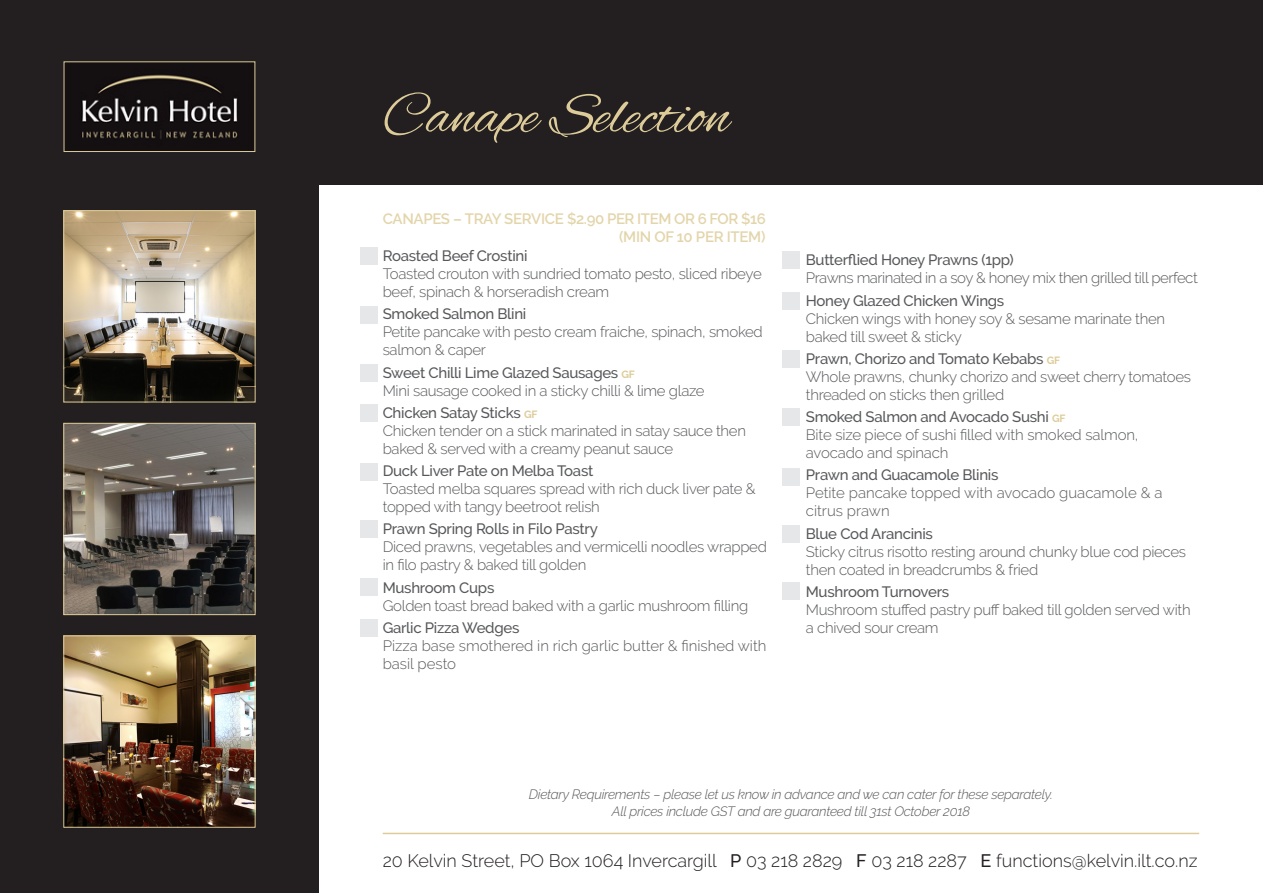
<style>
.page{position:relative;width:1263px;height:893px;background:#fff}
.page>*{position:absolute;margin:0;border:0;box-sizing:border-box;transform-origin:0 0}
.t1{font:60px "Alex Brush";color:#ddcc9a}
.t2{font:300 18px "Raleway";color:#231f20}
.t3{font:300 15px/18px "Raleway";letter-spacing:-.02em;color:#57585a}
.t4{font:300 15px/18px "Raleway";color:#57585a}
.t5{font:600 15px/18px "Raleway";letter-spacing:-.02em;color:#e3d5ab;text-align:right}
.t6{font:italic 300 13.5px/16.2px "Raleway";letter-spacing:-.02em;color:#57585a;text-align:center}
.s1{font-weight:500}
.s2{font-weight:700;font-size:10.5px;color:#ddcc9a}
</style>
<div class="page">
<div style="left:0;top:0;width:319px;height:893px;background:#231f20"></div>
<img style="left:66px;top:64px;width:187px;height:86px">
<div style="left:64px;top:62px;width:191px;height:90px;border:1px solid #ddcc9a"></div>
<div style="left:308px;top:0;width:955px;height:185px;background:#231f20"></div>
<div style="left:360px;top:247px;width:17px;height:17px;background:#e6e7e9"></div>
<div style="left:783px;top:252px;width:17px;height:17px;background:#e6e7e9"></div>
<div style="left:782px;top:293px;width:17px;height:17px;background:#e6e7e9"></div>
<div style="left:782px;top:351px;width:17px;height:17px;background:#e6e7e9"></div>
<div style="left:782px;top:408px;width:17px;height:17px;background:#e6e7e9"></div>
<div style="left:782px;top:468px;width:17px;height:17px;background:#e6e7e9"></div>
<div style="left:782px;top:525px;width:17px;height:17px;background:#e6e7e9"></div>
<div style="left:782px;top:582px;width:17px;height:17px;background:#e6e7e9"></div>
<div style="left:360px;top:307px;width:17px;height:17px;background:#e6e7e9"></div>
<div style="left:360px;top:365px;width:17px;height:17px;background:#e6e7e9"></div>
<div style="left:360px;top:404px;width:17px;height:17px;background:#e6e7e9"></div>
<div style="left:360px;top:463px;width:17px;height:17px;background:#e6e7e9"></div>
<div style="left:360px;top:520px;width:17px;height:17px;background:#e6e7e9"></div>
<div style="left:360px;top:579px;width:17px;height:17px;background:#e6e7e9"></div>
<div style="left:360px;top:619px;width:17px;height:17px;background:#e6e7e9"></div>
<hr style="left:383px;top:833px;width:816px;height:1px;background:#ddcc9a">
<img style="left:65px;top:425px;width:188px;height:188px">
<div style="left:63px;top:423px;width:192px;height:192px;border:1px solid #ddcc9a"></div>
<img style="left:65px;top:637px;width:188px;height:189px">
<div style="left:63px;top:635px;width:192px;height:193px;border:1px solid #ddcc9a"></div>
<img style="left:65px;top:212px;width:188px;height:188px">
<div style="left:63px;top:210px;width:192px;height:192px;border:1px solid #ddcc9a"></div>
<p class="t1" style="left:383px;top:82px;width:348px">Canape Selection</p>
<p class="t5" style="left:383px;top:210px;width:385px">CANAPES – TRAY SERVICE $2.90 PER ITEM OR 6 FOR $16 (MIN OF 10 PER ITEM)</p>
<p class="t3" style="left:383px;top:247px;width:380px"><span class="s1">Roasted Beef Crostini<br></span>Toasted crouton with sundried tomato pesto, sliced ribeye beef, spinach &amp; horseradish cream</p>
<p class="t3" style="left:383px;top:305px;width:382px"><span class="s1">Smoked Salmon Blini<br></span>Petite pancake with pesto cream fraiche, spinach, smoked salmon &amp; caper</p>
<p class="t3" style="left:383px;top:363px;width:323px"><span class="s1">Sweet Chilli Lime Glazed Sausages</span> <span class="s2">GF<br></span>Mini sausage cooked in a sticky chilli &amp; lime glaze</p>
<p class="t3" style="left:383px;top:404px;width:365px"><span class="s1">Chicken Satay Sticks</span> <span class="s2">GF<br></span>Chicken tender on a stick marinated in satay sauce then baked &amp; served with a creamy peanut sauce</p>
<p class="t3" style="left:383px;top:462px;width:374px"><span class="s1">Duck Liver Pate on Melba Toast<br></span>Toasted melba squares spread with rich duck liver pate &amp; topped with tangy beetroot relish</p>
<p class="t3" style="left:383px;top:520px;width:386px"><span class="s1">Prawn Spring Rolls in Filo Pastry<br></span>Diced prawns, vegetables and vermicelli noodles wrapped in filo pastry &amp; baked till golden</p>
<p class="t3" style="left:383px;top:578px;width:367px"><span class="s1">Mushroom Cups<br></span>Golden toast bread baked with a garlic mushroom filling</p>
<p class="t4" style="left:383px;top:619px;width:385px"><span class="s1">Garlic Pizza Wedges<br></span>Pizza base smothered in rich garlic butter &amp; finished with basil pesto</p>
<p class="t3" style="left:806px;top:251px;width:393px"><span class="s1">Butterflied Honey Prawns (1pp)<br></span>Prawns marinated in a soy &amp; honey mix then grilled till perfect</p>
<p class="t3" style="left:806px;top:291px;width:361px"><span class="s1">Honey Glazed Chicken Wings<br></span>Chicken wings with honey soy &amp; sesame marinate then baked till sweet &amp; sticky</p>
<p class="t3" style="left:806px;top:350px;width:387px"><span class="s1">Prawn, Chorizo and Tomato Kebabs</span> <span class="s2">GF<br></span>Whole prawns, chunky chorizo and sweet cherry tomatoes threaded on sticks then grilled</p>
<p class="t3" style="left:806px;top:408px;width:334px"><span class="s1">Smoked Salmon and Avocado Sushi</span> <span class="s2">GF<br></span>Bite size piece of sushi filled with smoked salmon, avocado and spinach</p>
<p class="t4" style="left:806px;top:466px;width:358px"><span class="s1">Prawn and Guacamole Blinis<br></span>Petite pancake topped with avocado guacamole &amp; a citrus prawn</p>
<p class="t3" style="left:806px;top:524px;width:382px"><span class="s1">Blue Cod Arancinis<br></span>Sticky citrus risotto resting around chunky blue cod pieces then coated in breadcrumbs &amp; fried</p>
<p class="t3" style="left:806px;top:583px;width:386px"><span class="s1">Mushroom Turnovers<br></span>Mushroom stuffed pastry puff baked till golden served with a chived sour cream</p>
<p class="t6" style="left:529px;top:786px;width:526px">Dietary Requirements – please let us know in advance and we can cater for these separately.<br>All prices include GST and are guaranteed till 31st October 2018</p>
<p class="t2" style="left:383px;top:850px;width:816px">20 Kelvin Street, PO Box 1064 Invercargill <span class="s1">P</span> 03 218 2829 <span class="s1">F</span> 03 218 2287 <span class="s1">E</span> functions@kelvin.ilt.co.nz</p>
</div>
